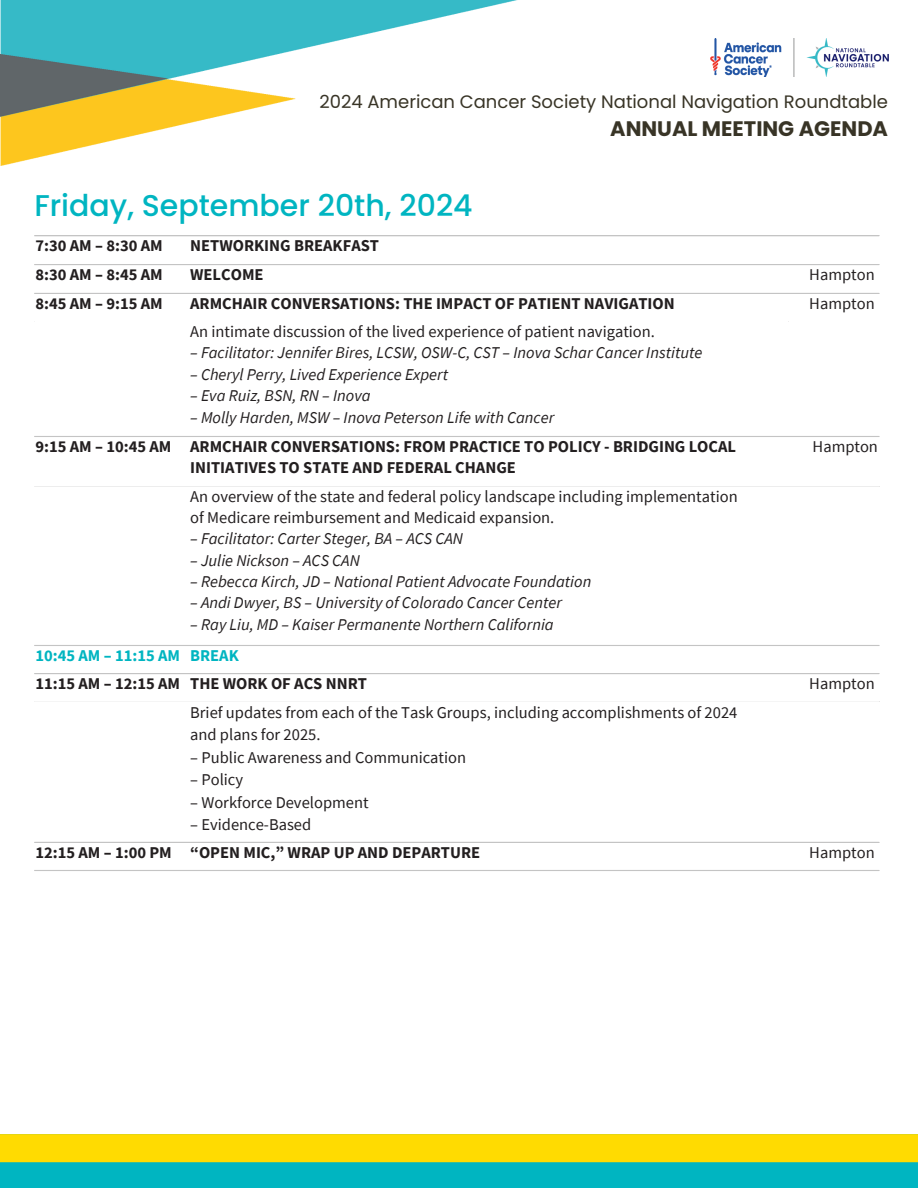
<style>
.page{position:relative;width:918px;height:1188px;background:#fff}
.page>*{position:absolute;margin:0;border:0;box-sizing:border-box;transform-origin:0 0}
.t1{font:500 30px "Poppins";color:#00b5c1}
.t2{font:700 21px "Poppins";color:#383426}
.t3{font:18px "Poppins";color:#383426}
.t4{font:16.5px "Source Sans Pro";color:#231f20}
.t5{font:italic 16.5px "Source Sans Pro";color:#231f20}
.t6{font:700 16.5px/21.3px "Source Sans Pro";color:#231f20}
.t7{font:700 16.5px "Source Sans Pro";color:#00b5c1}
</style>
<div class="page">
<div style="left:0;top:1134px;width:918px;height:54px;background:#00b5c1"></div>
<div style="left:0;top:1134px;width:918px;height:28px;background:#ffdb01"></div>
<img style="left:0;top:0;width:517px;height:165px">
<img style="left:710px;top:39px;width:178px;height:37px">
<hr style="left:34px;top:235px;width:845px;height:1px;background:#c4c4c4">
<hr style="left:34px;top:264px;width:845px;height:1px;background:#c4c4c4">
<hr style="left:34px;top:293px;width:845px;height:1px;background:#c4c4c4">
<hr style="left:34px;top:436px;width:845px;height:1px;background:#c4c4c4">
<hr style="left:34px;top:645px;width:845px;height:1px;background:#c4c4c4">
<hr style="left:34px;top:673px;width:845px;height:1px;background:#c4c4c4">
<hr style="left:34px;top:842px;width:845px;height:1px;background:#c4c4c4">
<hr style="left:34px;top:870px;width:845px;height:1px;background:#c4c4c4">
<p class="t3" style="left:319px;top:89px;width:570px">2024 American Cancer Society National Navigation Roundtable</p>
<p class="t2" style="left:610px;top:114px;width:279px">ANNUAL MEETING AGENDA</p>
<p class="t1" style="left:34px;top:185px;width:440px">Friday, September 20th, 2024</p>
<h1 class="t6" style="left:35px;top:235px;width:129px">7:30 AM – 8:30 AM</h1>
<p class="t6" style="left:190px;top:235px;width:190px">NETWORKING BREAKFAST</p>
<p class="t6" style="left:35px;top:264px;width:129px">8:30 AM – 8:45 AM</p>
<p class="t6" style="left:190px;top:264px;width:75px">WELCOME</p>
<p class="t4" style="left:809px;top:264px;width:67px">Hampton</p>
<p class="t6" style="left:35px;top:293px;width:129px">8:45 AM – 9:15 AM</p>
<p class="t6" style="left:190px;top:292px;width:486px">ARMCHAIR CONVERSATIONS: THE IMPACT OF PATIENT NAVIGATION</p>
<p class="t4" style="left:809px;top:293px;width:67px">Hampton</p>
<p class="t4" style="left:190px;top:321px;width:466px">An intimate discussion of the lived experience of patient navigation.</p>
<p class="t5" style="left:190px;top:342px;width:514px">– Facilitator: Jennifer Bires, LCSW, OSW-C, CST – Inova Schar Cancer Institute</p>
<p class="t5" style="left:190px;top:364px;width:259px">– Cheryl Perry, Lived Experience Expert</p>
<p class="t5" style="left:190px;top:385px;width:182px">– Eva Ruiz, BSN, RN – Inova</p>
<p class="t5" style="left:190px;top:406px;width:366px">– Molly Harden, MSW – Inova Peterson Life with Cancer</p>
<p class="t6" style="left:35px;top:436px;width:137px">9:15 AM – 10:45 AM</p>
<p class="t6" style="left:190px;top:435px;width:547px">ARMCHAIR CONVERSATIONS: FROM PRACTICE TO POLICY - BRIDGING LOCAL<br>INITIATIVES TO STATE AND FEDERAL CHANGE</p>
<p class="t4" style="left:813px;top:436px;width:67px">Hampton</p>
<p class="t4" style="left:190px;top:485px;width:549px">An overview of the state and federal policy landscape including implementation</p>
<p class="t4" style="left:190px;top:507px;width:366px">of Medicare reimbursement and Medicaid expansion.</p>
<p class="t5" style="left:190px;top:528px;width:274px">– Facilitator: Carter Steger, BA – ACS CAN</p>
<p class="t5" style="left:190px;top:550px;width:171px">– Julie Nickson – ACS CAN</p>
<p class="t5" style="left:190px;top:571px;width:403px">– Rebecca Kirch, JD – National Patient Advocate Foundation</p>
<p class="t5" style="left:190px;top:592px;width:373px">– Andi Dwyer, BS – University of Colorado Cancer Center</p>
<p class="t5" style="left:190px;top:614px;width:365px">– Ray Liu, MD – Kaiser Permanente Northern California</p>
<p class="t7" style="left:35px;top:645px;width:146px">10:45 AM – 11:15 AM</p>
<p class="t7" style="left:190px;top:644px;width:50px">BREAK</p>
<p class="t6" style="left:35px;top:673px;width:146px">11:15 AM – 12:15 AM</p>
<p class="t6" style="left:190px;top:673px;width:178px">THE WORK OF ACS NNRT</p>
<p class="t4" style="left:809px;top:673px;width:67px">Hampton</p>
<p class="t4" style="left:190px;top:701px;width:549px">Brief updates from each of the Task Groups, including accomplishments of 2024</p>
<p class="t4" style="left:190px;top:724px;width:132px">and plans for 2025.</p>
<p class="t4" style="left:190px;top:746px;width:277px">– Public Awareness and Communication</p>
<p class="t4" style="left:190px;top:769px;width:54px">– Policy</p>
<p class="t4" style="left:190px;top:791px;width:180px">– Workforce Development</p>
<p class="t4" style="left:190px;top:814px;width:123px">– Evidence-Based</p>
<p class="t6" style="left:35px;top:842px;width:138px">12:15 AM – 1:00 PM</p>
<p class="t6" style="left:190px;top:842px;width:291px">“OPEN MIC,” WRAP UP AND DEPARTURE</p>
<p class="t4" style="left:809px;top:842px;width:67px">Hampton</p>
</div>
